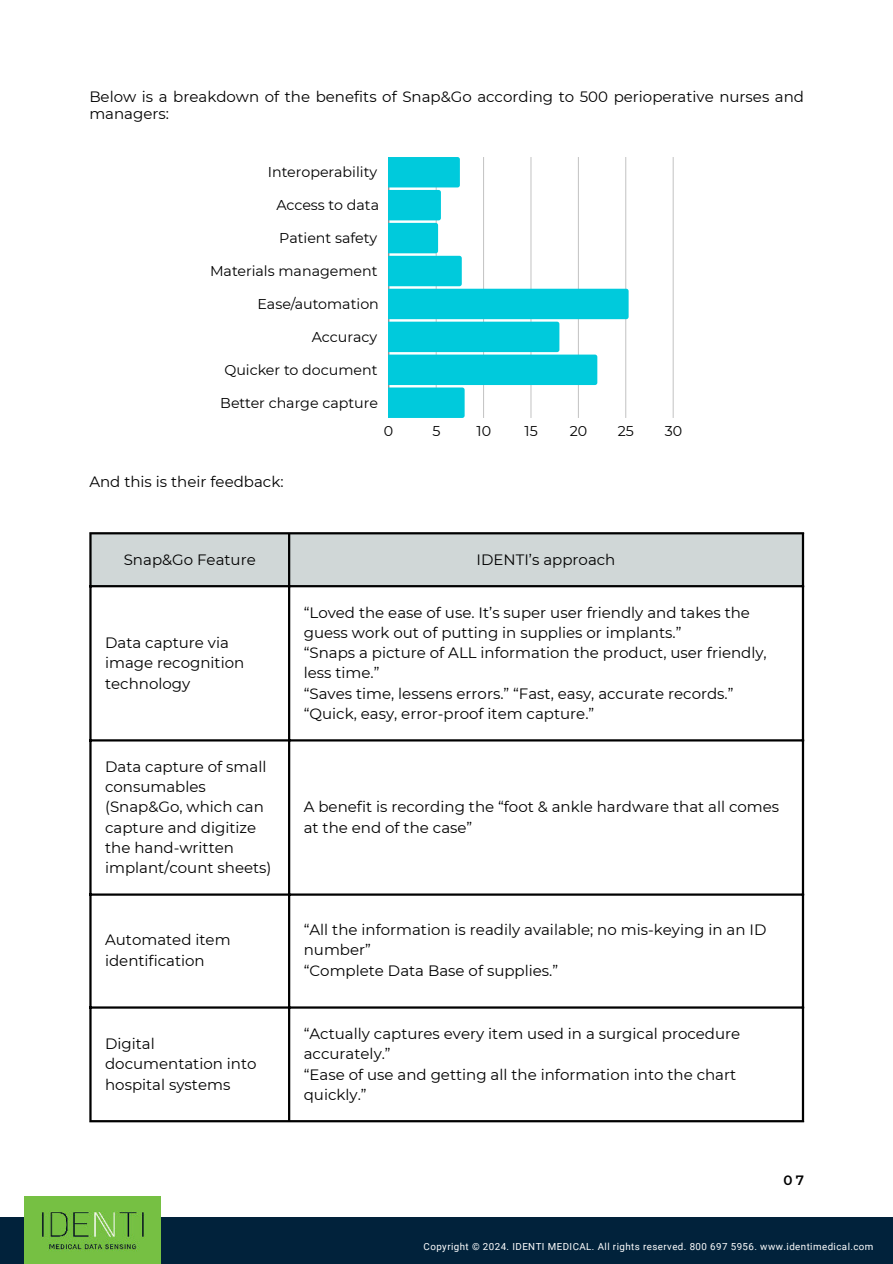
<style>
.page{position:relative;width:893px;height:1264px;background:#fff}
.page>*{position:absolute;margin:0;border:0;box-sizing:border-box;transform-origin:0 0}
.t1{font:15px/20.2px "Montserrat";color:#000}
.t2{font:14.25px "Montserrat";color:#000}
.t3{font:600 13.5px "Montserrat";color:#000}
.t4{font:9.75px "Roboto";letter-spacing:.045em;color:#fff}
</style>
<div class="page">
<div style="left:0;top:1217px;width:892px;height:46px;background:#01223b"></div>
<img style="left:24px;top:1196px;width:136px;height:67px">
<div style="left:92px;top:534px;width:709px;height:51px;background:#d0d7d7"></div>
<hr style="left:89px;top:534px;width:3px;height:586px;background:#000">
<hr style="left:288px;top:534px;width:2px;height:586px;background:#000">
<hr style="left:801px;top:534px;width:3px;height:586px;background:#000">
<hr style="left:89px;top:532px;width:715px;height:2px;background:#000">
<hr style="left:89px;top:585px;width:715px;height:2px;background:#000">
<hr style="left:89px;top:739px;width:715px;height:2px;background:#000">
<hr style="left:89px;top:893px;width:715px;height:2px;background:#000">
<hr style="left:89px;top:1006px;width:715px;height:2px;background:#000">
<hr style="left:89px;top:1120px;width:715px;height:2px;background:#000">
<hr style="left:672px;top:157px;width:1px;height:261px;background:#000">
<hr style="left:388px;top:157px;width:1px;height:261px;background:#000">
<svg style="left:389px;top:157px;width:239px;height:261px"></svg>
<p class="t1" style="left:89px;top:87px;width:716px;line-height:16.8px">Below is a breakdown of the benefits of Snap&amp;Go according to 500 perioperative nurses and managers:</p>
<p class="t2" style="left:268px;top:162px;width:111px">Interoperability</p>
<p class="t2" style="left:276px;top:195px;width:104px">Access to data</p>
<p class="t2" style="left:279px;top:228px;width:99px">Patient safety</p>
<p class="t2" style="left:210px;top:261px;width:169px">Materials management</p>
<p class="t2" style="left:257px;top:294px;width:123px">Ease/automation</p>
<p class="t2" style="left:312px;top:327px;width:67px">Accuracy</p>
<p class="t2" style="left:224px;top:360px;width:155px">Quicker to document</p>
<p class="t2" style="left:220px;top:392px;width:159px">Better charge capture</p>
<p class="t1" style="left:89px;top:471px;width:196px">And this is their feedback:</p>
<p class="t2" style="left:384px;top:421px;width:11px">0</p>
<p class="t2" style="left:432px;top:421px;width:10px">5</p>
<p class="t2" style="left:476px;top:421px;width:16px">10</p>
<p class="t2" style="left:524px;top:421px;width:15px">15</p>
<p class="t2" style="left:570px;top:421px;width:19px">20</p>
<p class="t2" style="left:617px;top:421px;width:18px">25</p>
<p class="t2" style="left:664px;top:421px;width:19px">30</p>
<p class="t1" style="left:124px;top:549px;width:133px">Snap&amp;Go Feature</p>
<p class="t1" style="left:476px;top:549px;width:140px">IDENTI’s approach</p>
<p class="t1" style="left:105px;top:632px;width:141px">Data capture via image recognition technology</p>
<p class="t1" style="left:105px;top:756px;width:168px">Data capture of small consumables (Snap&amp;Go, which can capture and digitize the hand-written implant/count sheets)</p>
<p class="t1" style="left:304px;top:601px;width:464px">“Loved the ease of use. It’s super user friendly and takes the guess work out of putting in supplies or implants.”<br>“Snaps a picture of ALL information the product, user friendly, less time.”<br>“Saves time, lessens errors.” “Fast, easy, accurate records.” “Quick, easy, error-proof item capture.”</p>
<p class="t1" style="left:304px;top:796px;width:477px">A benefit is recording the “foot &amp; ankle hardware that all comes at the end of the case”</p>
<p class="t1" style="left:105px;top:929px;width:127px">Automated item identification</p>
<p class="t1" style="left:304px;top:919px;width:464px">“All the information is readily available; no mis-keying in an ID number”<br>“Complete Data Base of supplies.”</p>
<p class="t1" style="left:105px;top:1033px;width:153px">Digital documentation into hospital systems</p>
<p class="t1" style="left:304px;top:1023px;width:438px">“Actually captures every item used in a surgical procedure accurately.”<br>“Ease of use and getting all the information into the chart quickly.”</p>
<p class="t3" style="left:783px;top:1170px;width:22px">07</p>
<p class="t4" style="left:423px;top:1239px;width:451px">Copyright © 2024. IDENTI MEDICAL. All rights reserved. 800 697 5956. www.identimedical.com</p>
</div>
